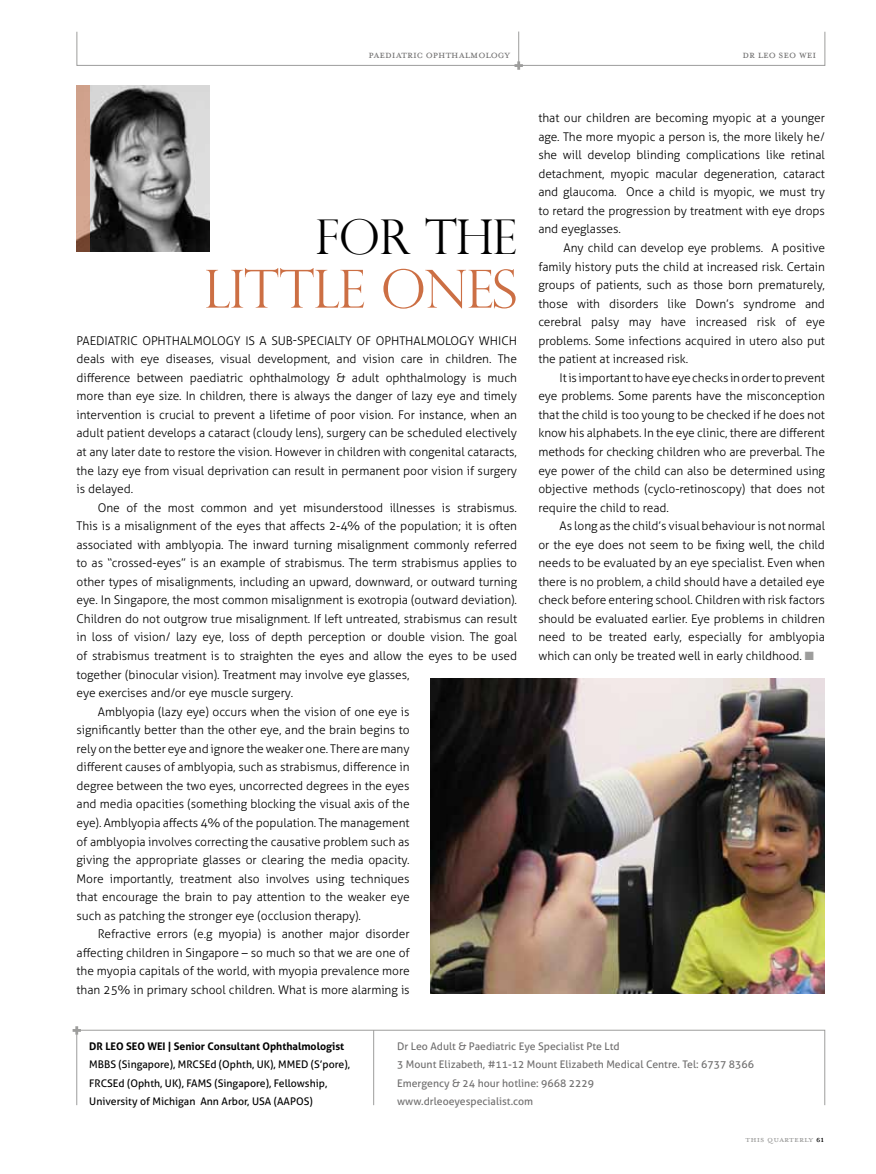
<style>
.page{position:relative;width:876px;height:1174px;background:#fff}
.page>*{position:absolute;margin:0;border:0;box-sizing:border-box;transform-origin:0 0}
.t1{font:300 52.5px "Perpetua Titling";letter-spacing:-.02em;color:#cc6f44}
.t2{font:300 48px "Perpetua Titling";letter-spacing:-.02em;color:#000}
.t3{font:300 12px/18.6px "Aller";letter-spacing:-.005em;color:#000;text-align:justify}
.t4{font:12px "Mrs Eaves All Small Caps";color:#706f6f}
.t5{font:12px "Mrs Eaves All Petite Caps";color:#9d9d9c}
.t6{font:10.5px/18.6px "Aller";color:#706f6f}
.t7{font:10.5px/18.6px "Aller";color:#000}
.t8{font:700 10.5px "Aller";color:#000}
.s1{color:#9d9d9c}
.s2{color:#000}
</style>
<div class="page">
<div style="left:77px;top:32px;width:748px;height:34px;border:1px solid #9d9d9c"></div>
<hr style="left:518px;top:32px;width:1px;height:34px;background:#9d9d9c">
<svg style="left:514px;top:61px;width:9px;height:9px"></svg>
<div style="left:77px;top:1030px;width:748px;height:75px;border:1px solid #9d9d9c"></div>
<svg style="left:73px;top:1026px;width:8px;height:8px"></svg>
<hr style="left:373px;top:1030px;width:1px;height:75px;background:#9d9d9c">
<img style="left:77px;top:85px;width:132px;height:167px">
<img style="left:431px;top:678px;width:394px;height:315px">
<p class="t4" style="left:368px;top:49px;width:143px">Paediatric Ophthalmology</p>
<p class="t4" style="left:742px;top:49px;width:76px">Dr LEO Seo Wei</p>
<h2 class="t2" style="left:315px;top:207px;width:203px">FOR THE</h2>
<h1 class="t1" style="left:204px;top:257px;width:314px">LITTLE ONES</h1>
<p class="t3" style="left:77px;top:331px;width:442px">Paediatric oPhthalmology is a sub-sPecialty of oPhthalmology which deals with eye diseases, visual development, and vision care in children. The difference between paediatric ophthalmology &amp; adult ophthalmology is much more than eye size. in children, there is always the danger of lazy eye and timely intervention is crucial to prevent a lifetime of poor vision. for instance, when an adult patient develops a cataract (cloudy lens), surgery can be scheduled electively at any later date to restore the vision. however in children with congenital cataracts, the lazy eye from visual deprivation can result in permanent poor vision if surgery is delayed.</p>
<p class="t3" style="left:77px;top:498px;width:442px;text-indent:21px">one of the most common and yet misunderstood illnesses is strabismus. this is a misalignment of the eyes that affects 2-4% of the population; it is often associated with amblyopia. the inward turning misalignment commonly referred to as “crossed-eyes” is an example of strabismus. the term strabismus applies to other types of misalignments, including an upward, downward, or outward turning eye. in singapore, the most common misalignment is exotropia (outward deviation). children do not outgrow true misalignment. if left untreated, strabismus can result in loss of vision/ lazy eye, loss of depth perception or double vision. the goal of strabismus treatment is to straighten the eyes and allow the eyes to be used</p>
<p class="t3" style="left:77px;top:665px;width:335px">together (binocular vision). treatment may involve eye glasses, eye exercises and/or eye muscle surgery.</p>
<p class="t3" style="left:77px;top:702px;width:335px;text-indent:21px">amblyopia (lazy eye) occurs when the vision of one eye is significantly better than the other eye, and the brain begins to rely on the better eye and ignore the weaker one. there are many different causes of amblyopia, such as strabismus, difference in degree between the two eyes, uncorrected degrees in the eyes and media opacities (something blocking the visual axis of the eye). amblyopia affects 4% of the population. the management of amblyopia involves correcting the causative problem such as giving the appropriate glasses or clearing the media opacity. more importantly, treatment also involves using techniques that encourage the brain to pay attention to the weaker eye such as patching the stronger eye (occlusion therapy).</p>
<p class="t3" style="left:77px;top:924px;width:335px;text-indent:21px">refractive errors (e.g myopia) is another major disorder affecting children in singapore – so much so that we are one of the myopia capitals of the world, with myopia prevalence more than 25% in primary school children. what is more alarming is</p>
<p class="t3" style="left:538px;top:109px;width:288px">that our children are becoming myopic at a younger age. the more myopic a person is, the more likely he/ she will develop blinding complications like retinal detachment, myopic macular degeneration, cataract and glaucoma. once a child is myopic, we must try to retard the progression by treatment with eye drops and eyeglasses.</p>
<p class="t3" style="left:538px;top:238px;width:288px;text-indent:25px">any child can develop eye problems. a positive family history puts the child at increased risk. certain groups of patients, such as those born prematurely, those with disorders like down’s syndrome and cerebral palsy may have increased risk of eye problems. some infections acquired in utero also put the patient at increased risk.</p>
<p class="t3" style="left:538px;top:368px;width:288px;text-indent:21px">it is important to have eye checks in order to prevent eye problems. some parents have the misconception that the child is too young to be checked if he does not know his alphabets. in the eye clinic, there are different methods for checking children who are preverbal. the eye power of the child can also be determined using objective methods (cyclo-retinoscopy) that does not require the child to read.</p>
<p class="t3" style="left:538px;top:516px;width:288px;text-indent:21px">as long as the child’s visual behaviour is not normal or the eye does not seem to be fixing well, the child needs to be evaluated by an eye specialist. even when there is no problem, a child should have a detailed eye check before entering school. children with risk factors should be evaluated earlier. eye problems in children need to be treated early, especially for amblyopia which can only be treated well in early childhood. <span class="s1">■</span></p>
<p class="t8" style="left:89px;top:1039px;width:256px">DR LEO SEO WEI | Senior Consultant Ophthalmologist</p>
<p class="t7" style="left:89px;top:1055px;width:262px">MBBS (Singapore), MRCSEd (Ophth, UK), MMED (S’pore),<br>FRCSEd (Ophth, UK), FAMS (Singapore), Fellowship,<br>University of Michigan Ann Arbor, USA (AAPOS)</p>
<p class="t6" style="left:397px;top:1036px;width:358px">Dr Leo Adult &amp; Paediatric Eye Specialist Pte Ltd<br>3 Mount Elizabeth, #11-12 Mount Elizabeth Medical Centre. Tel: 6737 8366<br>Emergency &amp; 24 hour hotline: 9668 2229<br>www.drleoeyespecialist.com</p>
<p class="t5" style="left:746px;top:1133px;width:80px">this quarterly <span class="s2">61</span></p>
</div>
